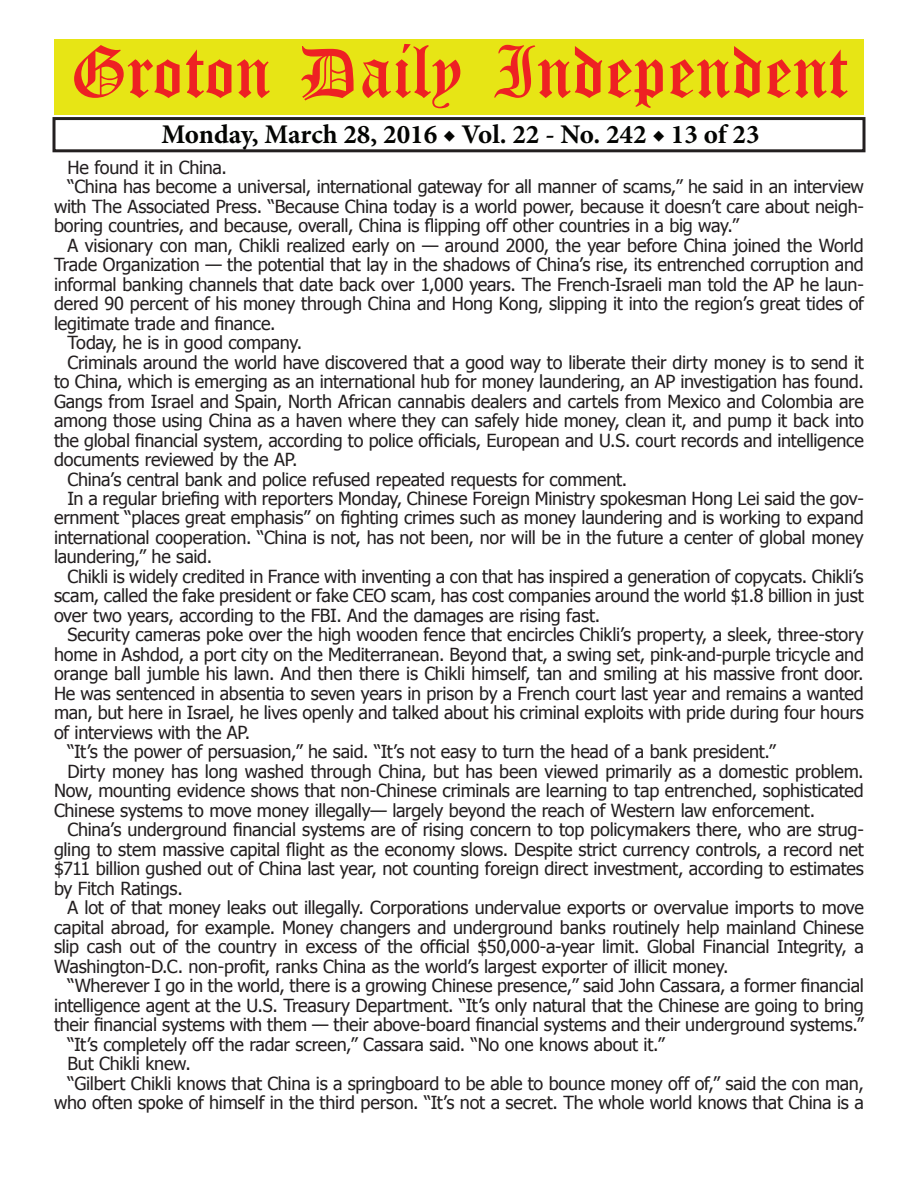
<style>
.page{position:relative;width:918px;height:1188px;background:#fff}
.page>*{position:absolute;margin:0;border:0;box-sizing:border-box;transform-origin:0 0}
.t1{font:54px "Old English Five";color:#ee2123}
.t2{font:700 27px "Minion Pro";color:#040503}
.t3{font:18px "Tahoma";letter-spacing:-.01em;color:#231f20}
</style>
<div class="page">
<div style="left:52px;top:117px;width:814px;height:35px;border:3px solid #231f20"></div>
<div style="left:54px;top:40px;width:810px;height:75px;background:#e7e515"></div>
<h1 class="t1" style="left:70px;top:47px;width:779px">Groton Daily Independent</h1>
<h2 class="t2" style="left:161px;top:116px;width:600px">Monday, March 28, 2016 ◆ Vol. 22 - No. 242 ◆ 13 of 23</h2>
<p class="t3" style="left:68px;top:155px;width:161px">He found it in China.</p>
<p class="t3" style="left:68px;top:174px;width:798px">“China has become a universal, international gateway for all manner of scams,” he said in an interview</p>
<p class="t3" style="left:54px;top:194px;width:812px">with The Associated Press. “Because China today is a world power, because it doesn’t care about neigh-</p>
<p class="t3" style="left:54px;top:213px;width:686px">boring countries, and because, overall, China is flipping off other countries in a big way.”</p>
<p class="t3" style="left:68px;top:233px;width:798px">A visionary con man, Chikli realized early on — around 2000, the year before China joined the World</p>
<p class="t3" style="left:54px;top:252px;width:811px">Trade Organization — the potential that lay in the shadows of China’s rise, its entrenched corruption and</p>
<p class="t3" style="left:54px;top:272px;width:812px">informal banking channels that date back over 1,000 years. The French-Israeli man told the AP he laun-</p>
<p class="t3" style="left:54px;top:291px;width:811px">dered 90 percent of his money through China and Hong Kong, slipping it into the region’s great tides of</p>
<p class="t3" style="left:54px;top:311px;width:223px">legitimate trade and finance.</p>
<p class="t3" style="left:68px;top:330px;width:236px">Today, he is in good company.</p>
<p class="t3" style="left:68px;top:350px;width:798px">Criminals around the world have discovered that a good way to liberate their dirty money is to send it</p>
<p class="t3" style="left:54px;top:369px;width:811px">to China, which is emerging as an international hub for money laundering, an AP investigation has found.</p>
<p class="t3" style="left:54px;top:389px;width:811px">Gangs from Israel and Spain, North African cannabis dealers and cartels from Mexico and Colombia are</p>
<p class="t3" style="left:54px;top:408px;width:812px">among those using China as a haven where they can safely hide money, clean it, and pump it back into</p>
<p class="t3" style="left:54px;top:428px;width:811px">the global financial system, according to police officials, European and U.S. court records and intelligence</p>
<p class="t3" style="left:54px;top:447px;width:245px">documents reviewed by the AP.</p>
<p class="t3" style="left:68px;top:467px;width:561px">China’s central bank and police refused repeated requests for comment.</p>
<p class="t3" style="left:68px;top:486px;width:798px">In a regular briefing with reporters Monday, Chinese Foreign Ministry spokesman Hong Lei said the gov-</p>
<p class="t3" style="left:54px;top:506px;width:811px">ernment “places great emphasis” on fighting crimes such as money laundering and is working to expand</p>
<p class="t3" style="left:54px;top:525px;width:811px">international cooperation. “China is not, has not been, nor will be in the future a center of global money</p>
<p class="t3" style="left:54px;top:545px;width:160px">laundering,” he said.</p>
<p class="t3" style="left:68px;top:564px;width:798px">Chikli is widely credited in France with inventing a con that has inspired a generation of copycats. Chikli’s</p>
<p class="t3" style="left:54px;top:584px;width:811px">scam, called the fake president or fake CEO scam, has cost companies around the world $1.8 billion in just</p>
<p class="t3" style="left:54px;top:603px;width:548px">over two years, according to the FBI. And the damages are rising fast.</p>
<p class="t3" style="left:68px;top:623px;width:798px">Security cameras poke over the high wooden fence that encircles Chikli’s property, a sleek, three-story</p>
<p class="t3" style="left:54px;top:642px;width:812px">home in Ashdod, a port city on the Mediterranean. Beyond that, a swing set, pink-and-purple tricycle and</p>
<p class="t3" style="left:54px;top:662px;width:811px">orange ball jumble his lawn. And then there is Chikli himself, tan and smiling at his massive front door.</p>
<p class="t3" style="left:54px;top:681px;width:811px">He was sentenced in absentia to seven years in prison by a French court last year and remains a wanted</p>
<p class="t3" style="left:54px;top:701px;width:811px">man, but here in Israel, he lives openly and talked about his criminal exploits with pride during four hours</p>
<p class="t3" style="left:54px;top:720px;width:198px">of interviews with the AP.</p>
<p class="t3" style="left:68px;top:740px;width:710px">“It’s the power of persuasion,” he said. “It’s not easy to turn the head of a bank president.”</p>
<p class="t3" style="left:68px;top:759px;width:798px">Dirty money has long washed through China, but has been viewed primarily as a domestic problem.</p>
<p class="t3" style="left:54px;top:779px;width:811px">Now, mounting evidence shows that non-Chinese criminals are learning to tap entrenched, sophisticated</p>
<p class="t3" style="left:54px;top:798px;width:763px">Chinese systems to move money illegally— largely beyond the reach of Western law enforcement.</p>
<p class="t3" style="left:68px;top:818px;width:798px">China’s underground financial systems are of rising concern to top policymakers there, who are strug-</p>
<p class="t3" style="left:54px;top:837px;width:811px">gling to stem massive capital flight as the economy slows. Despite strict currency controls, a record net</p>
<p class="t3" style="left:54px;top:857px;width:811px">$711 billion gushed out of China last year, not counting foreign direct investment, according to estimates</p>
<p class="t3" style="left:54px;top:876px;width:130px">by Fitch Ratings.</p>
<p class="t3" style="left:68px;top:896px;width:798px">A lot of that money leaks out illegally. Corporations undervalue exports or overvalue imports to move</p>
<p class="t3" style="left:54px;top:915px;width:811px">capital abroad, for example. Money changers and underground banks routinely help mainland Chinese</p>
<p class="t3" style="left:54px;top:935px;width:811px">slip cash out of the country in excess of the official $50,000-a-year limit. Global Financial Integrity, a</p>
<p class="t3" style="left:54px;top:954px;width:676px">Washington-D.C. non-profit, ranks China as the world’s largest exporter of illicit money.</p>
<p class="t3" style="left:68px;top:974px;width:798px">“Wherever I go in the world, there is a growing Chinese presence,” said John Cassara, a former financial</p>
<p class="t3" style="left:54px;top:993px;width:811px">intelligence agent at the U.S. Treasury Department. “It’s only natural that the Chinese are going to bring</p>
<p class="t3" style="left:54px;top:1013px;width:811px">their financial systems with them — their above-board financial systems and their underground systems.”</p>
<p class="t3" style="left:68px;top:1032px;width:599px">“It’s completely off the radar screen,” Cassara said. “No one knows about it.”</p>
<p class="t3" style="left:68px;top:1052px;width:125px">But Chikli knew.</p>
<p class="t3" style="left:68px;top:1071px;width:798px">“Gilbert Chikli knows that China is a springboard to be able to bounce money off of,” said the con man,</p>
<p class="t3" style="left:54px;top:1091px;width:811px">who often spoke of himself in the third person. “It’s not a secret. The whole world knows that China is a</p>
</div>
